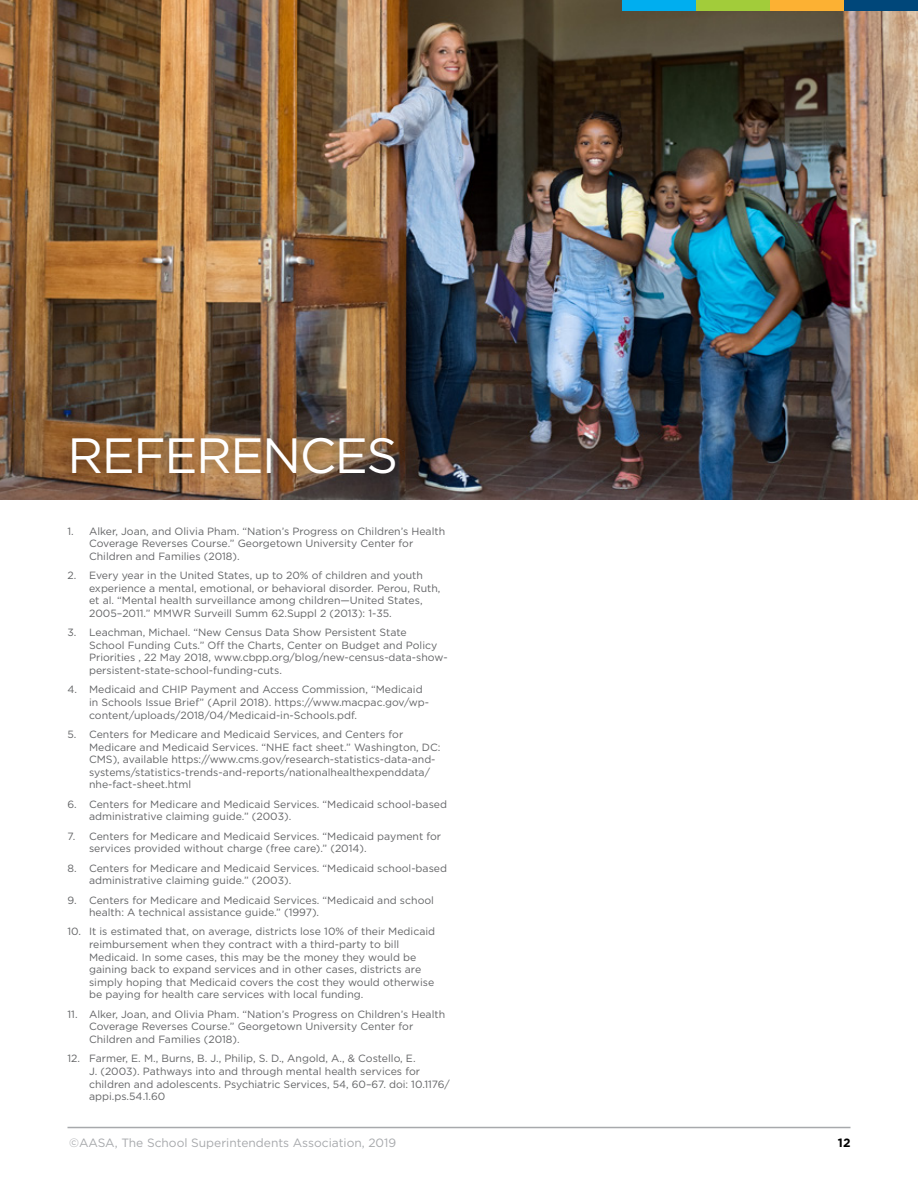
<style>
.page{position:relative;width:918px;height:1188px;background:#fff}
.page>*{position:absolute;margin:0;border:0;box-sizing:border-box;transform-origin:0 0}
.t1{font:49.5px "Gotham";letter-spacing:-.03em;color:#fff}
.t2{font:12px "Gotham";color:#a7a9ac}
.t3{font:700 12px "Gotham";color:#000}
.t4{font:10.5px/12.6px "Gotham";color:#636466}
</style>
<div class="page">
<img style="left:1px;top:0;width:917px;height:500px">
<div style="left:60px;top:426px;width:347px;height:60px;background:#000;opacity:.4"></div>
<div style="left:844px;top:0;width:74px;height:10px;background:#00477a"></div>
<div style="left:770px;top:0;width:74px;height:10px;background:#fcb133"></div>
<div style="left:696px;top:0;width:74px;height:10px;background:#a2cc3a"></div>
<div style="left:622px;top:0;width:74px;height:10px;background:#00aeef"></div>
<hr style="left:68px;top:1127px;width:782px;height:1px;background:#a7a9ac">
<h1 class="t1" style="left:68px;top:428px;width:332px">REFERENCES</h1>
<p class="t4" style="left:89px;top:524px;width:358px;text-indent:-22px">1. Alker, Joan, and Olivia Pham. “Nation’s Progress on Children’s Health<br>Coverage Reverses Course.” Georgetown University Center for<br>Children and Families (2018).</p>
<p class="t4" style="left:89px;top:569px;width:353px;text-indent:-22px">2. Every year in the United States, up to 20% of children and youth experience a mental, emotional, or behavioral disorder. Perou, Ruth, et al. “Mental health surveillance among children—United States, 2005–2011.” MMWR Surveill Summ 62.Suppl 2 (2013): 1-35.</p>
<p class="t4" style="left:89px;top:626px;width:360px;text-indent:-22px">3. Leachman, Michael. “New Census Data Show Persistent State<br>School Funding Cuts.” Off the Charts, Center on Budget and Policy Priorities , 22 May 2018, www.cbpp.org/blog/new-census-data-show&shy;persistent-state-school-funding-cuts.</p>
<p class="t4" style="left:89px;top:683px;width:342px;text-indent:-22px">4. Medicaid and CHIP Payment and Access Commission, “Medicaid in Schools Issue Brief” (April 2018). https://www.macpac.gov/wp&shy;content/uploads/2018/04/Medicaid-in-Schools.pdf.</p>
<p class="t4" style="left:89px;top:728px;width:353px;text-indent:-22px">5. Centers for Medicare and Medicaid Services, and Centers for Medicare and Medicaid Services. “NHE fact sheet.” Washington, DC:<br>CMS), available https://www.cms.gov/research-statistics-data-and&shy;systems/statistics-trends-and-reports/nationalhealthexpenddata/ nhe-fact-sheet.html</p>
<p class="t4" style="left:89px;top:797px;width:359px;text-indent:-22px">6. Centers for Medicare and Medicaid Services. “Medicaid school-based administrative claiming guide.” (2003).</p>
<p class="t4" style="left:89px;top:829px;width:354px;text-indent:-22px">7. Centers for Medicare and Medicaid Services. “Medicaid payment for services provided without charge (free care).” (2014).</p>
<p class="t4" style="left:89px;top:861px;width:359px;text-indent:-22px">8. Centers for Medicare and Medicaid Services. “Medicaid school-based administrative claiming guide.” (2003).</p>
<p class="t4" style="left:89px;top:893px;width:346px;text-indent:-22px">9. Centers for Medicare and Medicaid Services. “Medicaid and school health: A technical assistance guide.” (1997).</p>
<p class="t4" style="left:89px;top:925px;width:348px;text-indent:-22px">10. It is estimated that, on average, districts lose 10% of their Medicaid reimbursement when they contract with a third-party to bill Medicaid. In some cases, this may be the money they would be gaining back to expand services and in other cases, districts are simply hoping that Medicaid covers the cost they would otherwise be paying for health care services with local funding.</p>
<p class="t4" style="left:89px;top:1008px;width:358px;text-indent:-22px">11. Alker, Joan, and Olivia Pham. “Nation’s Progress on Children’s Health<br>Coverage Reverses Course.” Georgetown University Center for<br>Children and Families (2018).</p>
<p class="t4" style="left:89px;top:1052px;width:362px;text-indent:-22px">12. Farmer, E. M., Burns, B. J., Philip, S. D., Angold, A., &amp; Costello, E.<br>J. (2003). Pathways into and through mental health services for children and adolescents. Psychiatric Services, 54, 60–67. doi: 10.1176/ appi.ps.54.1.60</p>
<p class="t2" style="left:69px;top:1136px;width:329px">©AASA, The School Superintendents Association, 2019</p>
<p class="t3" style="left:838px;top:1136px;width:14px">12</p>
</div>
